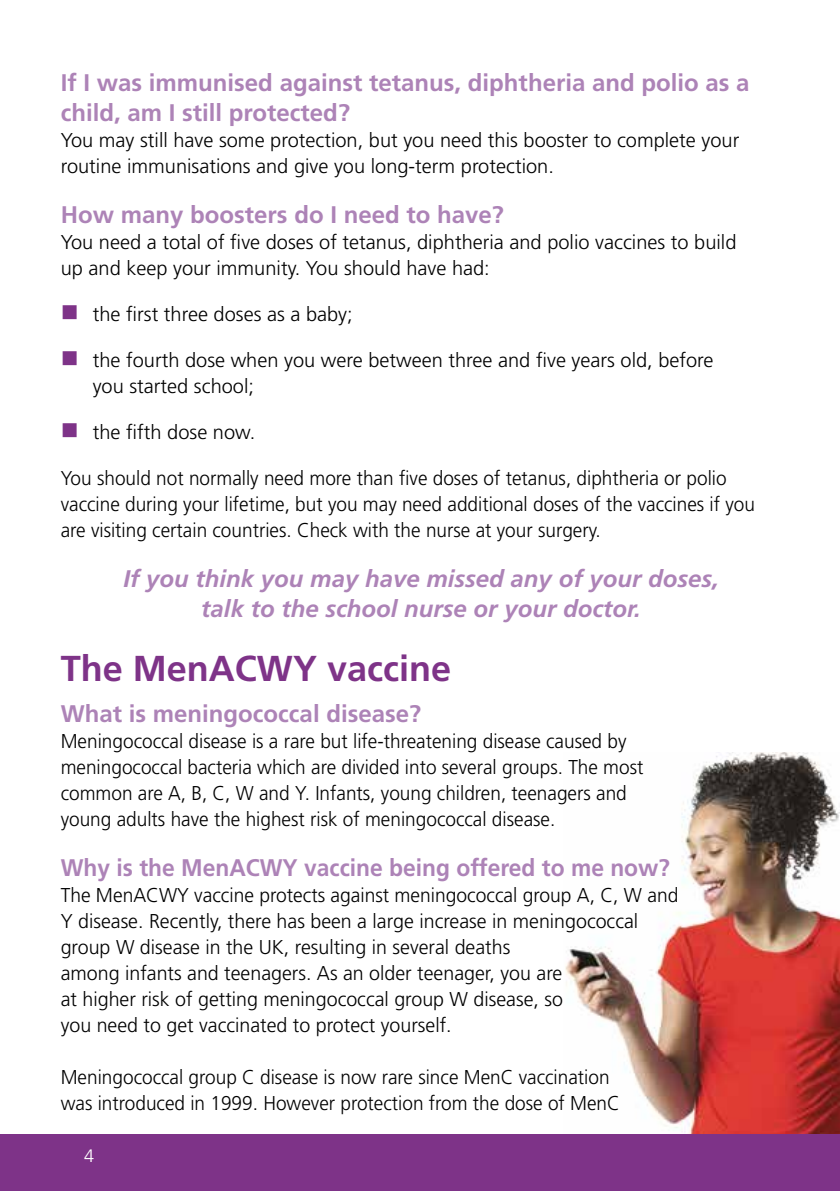
<style>
.page{position:relative;width:840px;height:1191px;background:#fff}
.page>*{position:absolute;margin:0;border:0;box-sizing:border-box;transform-origin:0 0}
.t1{font:700 36px "Frutiger";color:#7e3388}
.t2{font:700 24px/30px "Frutiger";color:#ad83b7}
.t3{font:italic 700 24px/30px "Frutiger";color:#ad83b7;text-align:center}
.t4{font:700 24px "Frutiger";color:#ad83b7;scale:.95 1}
.t5{font:300 20px/26px "Frutiger";color:#000;scale:.95 1}
.t6{font:300 20px/26px "Frutiger";color:#000}
.t7{font:300 20px/26px "Frutiger";color:#000;scale:.96 1}
.t8{font:300 18px "Frutiger";color:#fff}
.s1{color:#7e3388}
</style>
<div class="page">
<img style="left:565px;top:752px;width:274px;height:382px">
<div style="left:0;top:1134px;width:839px;height:57px;background:#7e3388"></div>
<p class="t2" style="left:61px;top:67px;width:690px">If I was immunised against tetanus, diphtheria and polio as a child, am I still protected?</p>
<p class="t6" style="left:61px;top:127px;width:679px">You may still have some protection, but you need this booster to complete your routine immunisations and give you long-term protection.</p>
<p class="t2" style="left:61px;top:199px;width:444px">How many boosters do I need to have?</p>
<p class="t6" style="left:61px;top:229px;width:677px">You need a total of five doses of tetanus, diphtheria and polio vaccines to build up and keep your immunity. You should have had:</p>
<p class="t6" style="left:61px;top:301px;width:293px"><span class="s1">■</span> the first three doses as a baby;</p>
<p class="t6" style="left:93px;top:347px;width:622px;text-indent:-32px"><span class="s1">■</span> the fourth dose when you were between three and five years old, before you started school;</p>
<p class="t6" style="left:61px;top:419px;width:196px"><span class="s1">■</span> the fifth dose now.</p>
<p class="t5" style="left:61px;top:465px;width:732px">You should not normally need more than five doses of tetanus, diphtheria or polio vaccine during your lifetime, but you may need additional doses of the vaccines if you are visiting certain countries. Check with the nurse at your surgery.</p>
<p class="t3" style="left:123px;top:563px;width:596px">If you think you may have missed any of your doses, talk to the school nurse or your doctor.</p>
<h1 class="t1" style="left:61px;top:647px;width:392px">The MenACWY vaccine</h1>
<p class="t2" style="left:61px;top:698px;width:362px">What is meningococcal disease?</p>
<p class="t5" style="left:61px;top:728px;width:614px">Meningococcal disease is a rare but life-threatening disease caused by meningococcal bacteria which are divided into several groups. The most common are A, B, C, W and Y. Infants, young children, teenagers and young adults have the highest risk of meningococcal disease.</p>
<p class="t4" style="left:61px;top:854px;width:642px">Why is the MenACWY vaccine being offered to me now?</p>
<p class="t7" style="left:61px;top:882px;width:644px">The MenACWY vaccine protects against meningococcal group A, C, W and Y disease. Recently, there has been a large increase in meningococcal group W disease in the UK, resulting in several deaths<br>among infants and teenagers. As an older teenager, you are<br>at higher risk of getting meningococcal group W disease, so<br>you need to get vaccinated to protect yourself.</p>
<p class="t5" style="left:61px;top:1064px;width:589px">Meningococcal group C disease is now rare since MenC vaccination was introduced in 1999. However protection from the dose of MenC</p>
<p class="t8" style="left:84px;top:1145px;width:12px">4</p>
</div>
